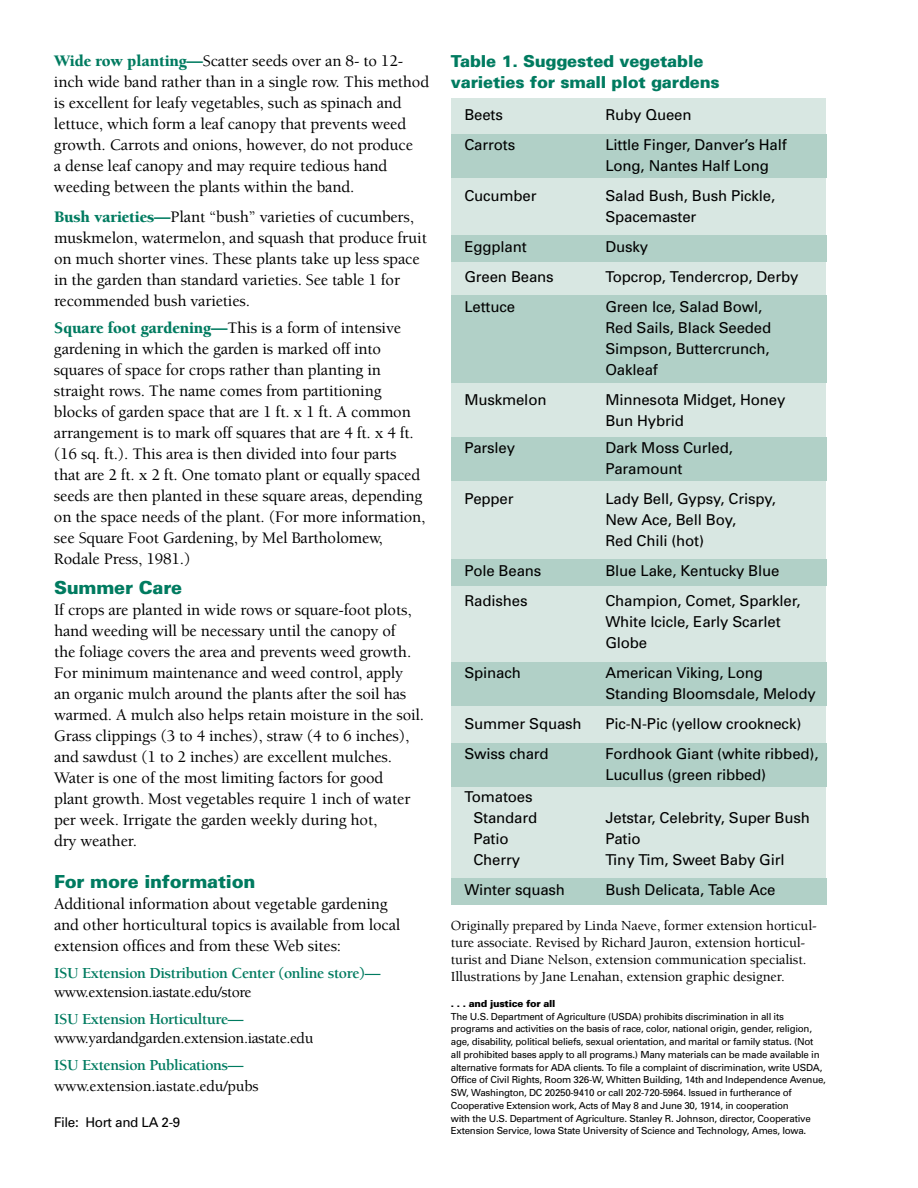
<style>
.page{position:relative;width:918px;height:1188px;background:#fff}
.page>*{position:absolute;margin:0;border:0;box-sizing:border-box;transform-origin:0 0}
.t1{font:900 18px "Univers";letter-spacing:-.01em;color:#007b60}
.t2{font:500 16.5px/21px "Berkeley";letter-spacing:-.01em;color:#000}
.t3{font:900 16.5px/21px "Univers";letter-spacing:-.01em;color:#007b60}
.t4{font:500 15.75px "Berkeley";letter-spacing:-.025em;color:#000}
.t5{font:700 15.75px "Berkeley";letter-spacing:-.025em;color:#007b60}
.t6{font:15px/21px "Univers";letter-spacing:-.01em;color:#000}
.t7{font:500 14.25px/17.2px "Berkeley";letter-spacing:-.01em;color:#000}
.t8{font:13.5px "Univers";letter-spacing:-.025em;color:#000}
.t9{font:9.75px/12.8px "Univers";letter-spacing:-.025em;color:#000}
.t10{font:900 9.75px "Univers";letter-spacing:-.025em;color:#000}
.s1{font-weight:900;color:#007b60}
</style>
<div class="page">
<div style="left:451px;top:98px;width:374px;height:801px;background:#d8e7e2"></div>
<div style="left:451px;top:134px;width:375px;height:44px;background:#b1d0c7"></div>
<div style="left:451px;top:235px;width:375px;height:27px;background:#b1d0c7"></div>
<div style="left:451px;top:295px;width:375px;height:88px;background:#b1d0c7"></div>
<div style="left:451px;top:437px;width:375px;height:44px;background:#b1d0c7"></div>
<div style="left:451px;top:559px;width:375px;height:27px;background:#b1d0c7"></div>
<div style="left:451px;top:662px;width:375px;height:44px;background:#b1d0c7"></div>
<div style="left:451px;top:743px;width:375px;height:44px;background:#b1d0c7"></div>
<div style="left:451px;top:878px;width:375px;height:26px;background:#b1d0c7"></div>
<p class="t2" style="left:54px;top:52px;width:377px"><span class="s1">Wide row planting—</span>Scatter seeds over an 8- to 12- inch wide band rather than in a single row. This method is excellent for leafy vegetables, such as spinach and lettuce, which form a leaf canopy that prevents weed growth. Carrots and onions, however, do not produce<br>a dense leaf canopy and may require tedious hand weeding between the plants within the band.</p>
<p class="t2" style="left:54px;top:208px;width:374px"><span class="s1">Bush varieties—</span>Plant “bush” varieties of cucumbers, muskmelon, watermelon, and squash that produce fruit on much shorter vines. These plants take up less space in the garden than standard varieties. See table 1 for recommended bush varieties.</p>
<p class="t2" style="left:54px;top:319px;width:373px"><span class="s1">Square foot gardening—</span>This is a form of intensive gardening in which the garden is marked off into squares of space for crops rather than planting in straight rows. The name comes from partitioning blocks of garden space that are 1 ft. x 1 ft. A common arrangement is to mark off squares that are 4 ft. x 4 ft. (16 sq. ft.). This area is then divided into four parts that are 2 ft. x 2 ft. One tomato plant or equally spaced seeds are then planted in these square areas, depending on the space needs of the plant. (For more information, see Square Foot Gardening, by Mel Bartholomew, Rodale Press, 1981.)</p>
<p class="t1" style="left:54px;top:581px;width:130px">Summer Care</p>
<p class="t2" style="left:54px;top:601px;width:372px">If crops are planted in wide rows or square-foot plots, hand weeding will be necessary until the canopy of<br>the foliage covers the area and prevents weed growth.<br>For minimum maintenance and weed control, apply<br>an organic mulch around the plants after the soil has warmed. A mulch also helps retain moisture in the soil.<br>Grass clippings (3 to 4 inches), straw (4 to 6 inches), and sawdust (1 to 2 inches) are excellent mulches.<br>Water is one of the most limiting factors for good<br>plant growth. Most vegetables require 1 inch of water per week. Irrigate the garden weekly during hot,<br>dry weather.</p>
<p class="t1" style="left:54px;top:875px;width:203px">For more information</p>
<p class="t2" style="left:54px;top:895px;width:348px">Additional information about vegetable gardening and other horticultural topics is available from local extension offices and from these Web sites:</p>
<p class="t5" style="left:54px;top:967px;width:328px">ISU Extension Distribution Center (online store)—</p>
<p class="t4" style="left:54px;top:986px;width:199px">www.extension.iastate.edu/store</p>
<p class="t5" style="left:54px;top:1013px;width:191px">ISU Extension Horticulture—</p>
<p class="t4" style="left:54px;top:1032px;width:261px">www.yardandgarden.extension.iastate.edu</p>
<p class="t5" style="left:54px;top:1059px;width:191px">ISU Extension Publications—</p>
<p class="t4" style="left:54px;top:1080px;width:206px">www.extension.iastate.edu/pubs</p>
<p class="t8" style="left:54px;top:1117px;width:128px">File: Hort and LA 2-9</p>
<p class="t3" style="left:451px;top:52px;width:270px">Table 1. Suggested vegetable varieties for small plot gardens</p>
<p class="t6" style="left:464px;top:105px;width:40px">Beets</p>
<p class="t6" style="left:605px;top:105px;width:88px">Ruby Queen</p>
<p class="t6" style="left:464px;top:135px;width:52px">Carrots</p>
<p class="t6" style="left:605px;top:135px;width:183px">Little Finger, Danver’s Half<br>Long, Nantes Half Long</p>
<p class="t6" style="left:464px;top:186px;width:74px">Cucumber</p>
<p class="t6" style="left:605px;top:186px;width:171px">Salad Bush, Bush Pickle,<br>Spacemaster</p>
<p class="t6" style="left:464px;top:237px;width:64px">Eggplant</p>
<p class="t6" style="left:605px;top:237px;width:44px">Dusky</p>
<p class="t6" style="left:464px;top:267px;width:91px">Green Beans</p>
<p class="t6" style="left:605px;top:267px;width:195px">Topcrop, Tendercrop, Derby</p>
<p class="t6" style="left:464px;top:297px;width:52px">Lettuce</p>
<p class="t6" style="left:605px;top:297px;width:167px">Green Ice, Salad Bowl,<br>Red Sails, Black Seeded<br>Simpson, Buttercrunch,<br>Oakleaf</p>
<p class="t6" style="left:464px;top:390px;width:84px">Muskmelon</p>
<p class="t6" style="left:605px;top:390px;width:182px">Minnesota Midget, Honey<br>Bun Hybrid</p>
<p class="t6" style="left:464px;top:438px;width:52px">Parsley</p>
<p class="t6" style="left:605px;top:438px;width:129px">Dark Moss Curled,<br>Paramount</p>
<p class="t6" style="left:464px;top:489px;width:51px">Pepper</p>
<p class="t6" style="left:605px;top:489px;width:172px">Lady Bell, Gypsy, Crispy,<br>New Ace, Bell Boy,<br>Red Chili (hot)</p>
<p class="t6" style="left:464px;top:561px;width:79px">Pole Beans</p>
<p class="t6" style="left:605px;top:561px;width:176px">Blue Lake, Kentucky Blue</p>
<p class="t6" style="left:464px;top:591px;width:65px">Radishes</p>
<p class="t6" style="left:605px;top:591px;width:197px">Champion, Comet, Sparkler,<br>White Icicle, Early Scarlet<br>Globe</p>
<p class="t6" style="left:464px;top:663px;width:58px">Spinach</p>
<p class="t6" style="left:605px;top:663px;width:212px">American Viking, Long<br>Standing Bloomsdale, Melody</p>
<p class="t6" style="left:464px;top:714px;width:119px">Summer Squash</p>
<p class="t6" style="left:605px;top:714px;width:197px">Pic-N-Pic (yellow crookneck)</p>
<p class="t6" style="left:464px;top:744px;width:86px">Swiss chard</p>
<p class="t6" style="left:605px;top:744px;width:215px">Fordhook Giant (white ribbed),<br>Lucullus (green ribbed)</p>
<p class="t6" style="left:473px;top:788px;width:65px;text-indent:-9px">Tomatoes<br>Standard</p>
<p class="t6" style="left:605px;top:809px;width:206px">Jetstar, Celebrity, Super Bush</p>
<p class="t6" style="left:473px;top:830px;width:37px">Patio</p>
<p class="t6" style="left:605px;top:830px;width:37px">Patio</p>
<p class="t6" style="left:473px;top:851px;width:48px">Cherry</p>
<p class="t6" style="left:605px;top:851px;width:181px">Tiny Tim, Sweet Baby Girl</p>
<p class="t6" style="left:464px;top:881px;width:102px">Winter squash</p>
<p class="t6" style="left:605px;top:881px;width:172px">Bush Delicata, Table Ace</p>
<p class="t7" style="left:451px;top:918px;width:368px">Originally prepared by Linda Naeve, former extension horticul&shy;ture associate. Revised by Richard Jauron, extension horticul&shy;turist and Diane Nelson, extension communication specialist.<br>Illustrations by Jane Lenahan, extension graphic designer.</p>
<p class="t10" style="left:451px;top:1000px;width:106px">. . . and justice for all</p>
<p class="t9" style="left:451px;top:1011px;width:377px">The U.S. Department of Agriculture (USDA) prohibits discrimination in all its programs and activities on the basis of race, color, national origin, gender, religion, age, disability, political beliefs, sexual orientation, and marital or family status. (Not all prohibited bases apply to all programs.) Many materials can be made available in alternative formats for ADA clients. To file a complaint of discrimination, write USDA, Office of Civil Rights, Room 326-W, Whitten Building, 14th and Independence Avenue, SW, Washington, DC 20250-9410 or call 202-720-5964. Issued in furtherance of Cooperative Extension work, Acts of May 8 and June 30, 1914, in cooperation<br>with the U.S. Department of Agriculture. Stanley R. Johnson, director, Cooperative Extension Service, Iowa State University of Science and Technology, Ames, Iowa.</p>
</div>
